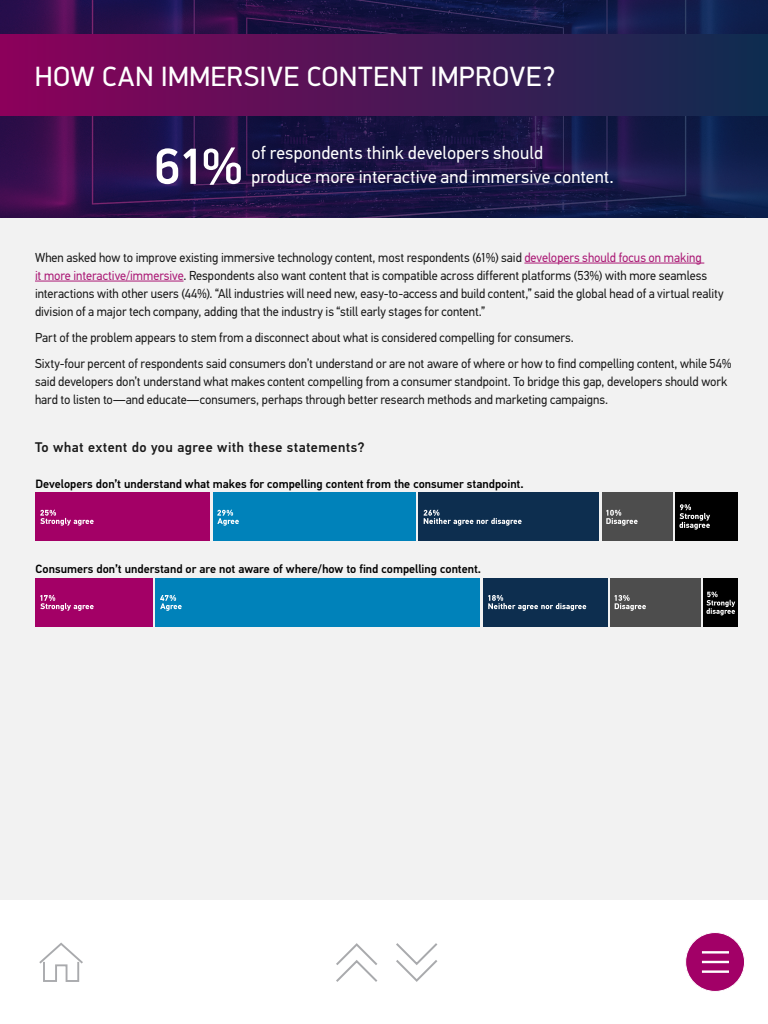
<style>
.page{position:relative;width:768px;height:1024px;background:#fff}
.page>*{position:absolute;margin:0;border:0;box-sizing:border-box;transform-origin:0 0}
.t1{font:500 51.1px "PF Din Display Pro";color:#fff}
.Page_Headers{font:28px "PF Din Display Pro";letter-spacing:.02em;color:#fff}
.Body{font:18px "PF Din Text Pro";letter-spacing:.005em;color:#fff}
.Question{font:500 14px "PF Din Text Pro";letter-spacing:.03em;color:#1a1a1a}
.Body-2{font:13px/18px "PF Din Text Pro";letter-spacing:-.005em;color:#1a1a1a;scale:.96 1}
.Body-3{font:500 12px "PF Din Text Pro";color:#000}
.s1{color:#ab1a76}
</style>
<div class="page">
<svg style="left:39px;top:942px;width:44px;height:40px"></svg>
<svg style="left:396px;top:943px;width:42px;height:39px"></svg>
<svg style="left:336px;top:943px;width:42px;height:39px"></svg>
<div style="left:0;top:0;width:768px;height:900px;background:#f2f2f2"></div>
<svg style="left:0;top:0;width:768px;height:218px;background:#1e1549"></svg>
<div style="left:0;top:35px;width:768px;height:81px;background:linear-gradient(to right,#8d005b,#0d2d50)"></div>
<hr style="left:524px;top:263px;width:180px;height:1px;background:#ab1a76">
<hr style="left:35px;top:281px;width:149px;height:1px;background:#ab1a76">
<div style="left:36px;top:492px;width:174px;height:49px;background:#a30066"></div>
<div style="left:213px;top:492px;width:203px;height:49px;background:#0082ba"></div>
<div style="left:418px;top:492px;width:181px;height:49px;background:#0d2e4f"></div>
<div style="left:602px;top:492px;width:70px;height:49px;background:#4d4d4d"></div>
<div style="left:675px;top:492px;width:63px;height:49px;background:#000"></div>
<svg style="left:40px;top:510px;width:54px;height:16px"></svg>
<svg style="left:217px;top:510px;width:22px;height:16px"></svg>
<svg style="left:679px;top:504px;width:31px;height:26px"></svg>
<svg style="left:424px;top:510px;width:98px;height:16px"></svg>
<svg style="left:606px;top:510px;width:32px;height:16px"></svg>
<div style="left:36px;top:579px;width:117px;height:48px;background:#a30066"></div>
<div style="left:156px;top:579px;width:324px;height:48px;background:#0082ba"></div>
<div style="left:483px;top:579px;width:125px;height:48px;background:#0d2e4f"></div>
<div style="left:610px;top:579px;width:91px;height:48px;background:#4d4d4d"></div>
<div style="left:704px;top:579px;width:34px;height:48px;background:#000"></div>
<svg style="left:40px;top:595px;width:54px;height:16px"></svg>
<svg style="left:160px;top:595px;width:22px;height:16px"></svg>
<svg style="left:488px;top:595px;width:98px;height:16px"></svg>
<svg style="left:615px;top:595px;width:31px;height:16px"></svg>
<svg style="left:706px;top:592px;width:29px;height:23px"></svg>
<svg style="left:687px;top:934px;width:54px;height:56px"></svg>
<div style="left:686px;top:933px;width:59px;height:58px;background:#a20067;border-radius:50%"></div>
<div style="left:685px;top:932px;width:60px;height:60px;border:1px solid #fff;border-radius:50%"></div>
<hr style="left:702px;top:951px;width:27px;height:3px;background:#fff">
<hr style="left:702px;top:970px;width:27px;height:3px;background:#fff">
<hr style="left:702px;top:961px;width:27px;height:2px;background:#fff">
<p class="Page_Headers" style="left:35px;top:60px;width:522px">HOW CAN IMMERSIVE CONTENT IMPROVE?</p>
<p class="t1" style="left:154px;top:136px;width:91px">61%</p>
<p class="Body" style="left:252px;top:142px;width:293px">of respondents think developers should</p>
<p class="Body" style="left:252px;top:166px;width:364px">produce more interactive and immersive content.</p>
<p class="Body-2" style="left:35px;top:248px;width:719px">When asked how to improve existing immersive technology content, most respondents (61%) said <span class="s1">developers should focus on making<br>it more interactive/immersive</span>. Respondents also want content that is compatible across different platforms (53%) with more seamless interactions with other users (44%). “All industries will need new, easy-to-access and build content,” said the global head of a virtual reality division of a major tech company, adding that the industry is “still early stages for content.”</p>
<p class="Body-2" style="left:35px;top:328px;width:563px">Part of the problem appears to stem from a disconnect about what is considered compelling for consumers.</p>
<p class="Body-2" style="left:35px;top:354px;width:727px">Sixty-four percent of respondents said consumers don’t understand or are not aware of where or how to find compelling content, while 54% said developers don’t understand what makes content compelling from a consumer standpoint. To bridge this gap, developers should work hard to listen to—and educate—consumers, perhaps through better research methods and marketing campaigns.</p>
<p class="Question" style="left:35px;top:438px;width:331px">To what extent do you agree with these statements?</p>
<p class="Body-3" style="left:36px;top:476px;width:490px">Developers don’t understand what makes for compelling content from the consumer standpoint.</p>
<p class="Body-3" style="left:36px;top:562px;width:447px">Consumers don’t understand or are not aware of where/how to find compelling content.</p>
</div>
